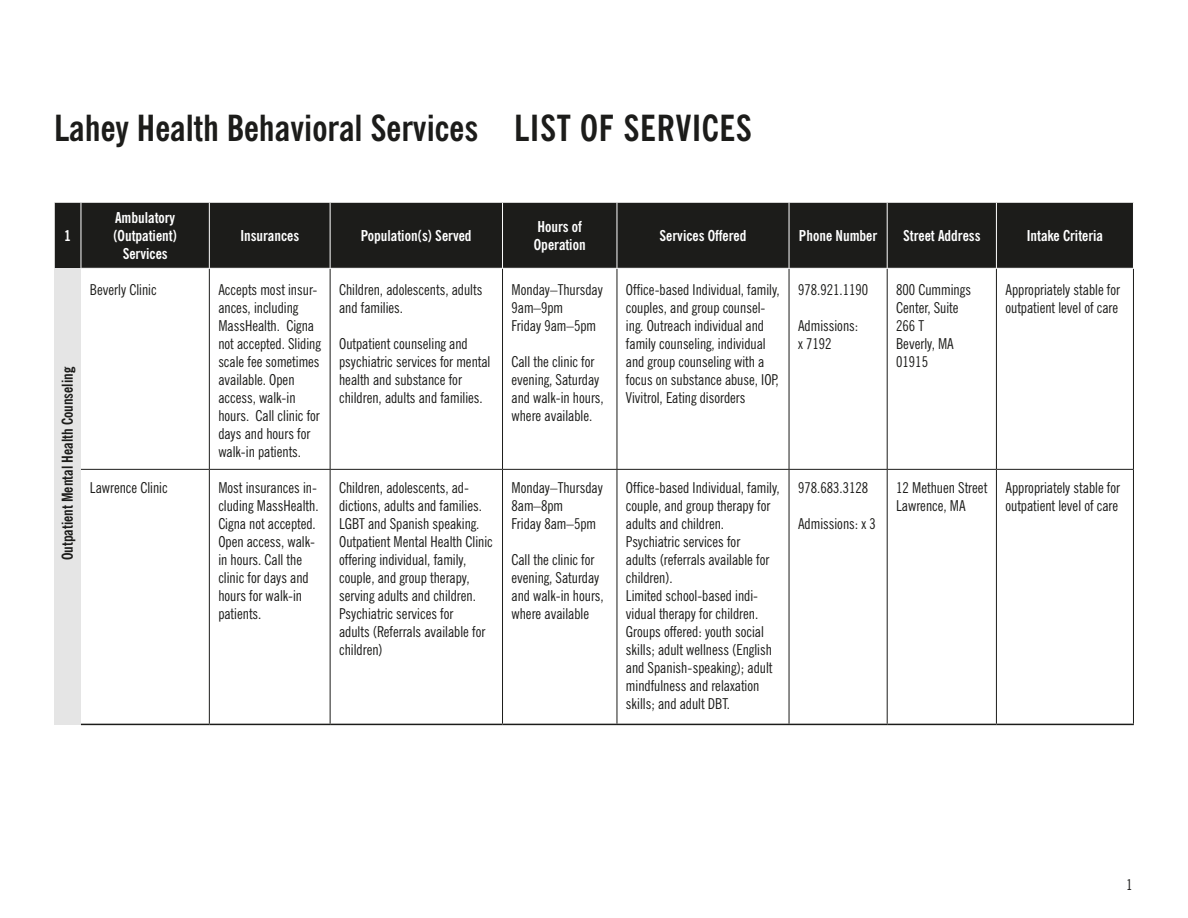
<style>
.page{position:relative;width:1188px;height:918px;background:#fff}
.page>*{position:absolute;margin:0;border:0;box-sizing:border-box;transform-origin:0 0}
.t1{font:700 condensed 36px "News Gothic BT";color:#1c1c1a}
.t2{font:condensed 15px/18px "News Gothic BT";color:#1c1c1a}
.t3{font:700 condensed 15px/18px "News Gothic BT";color:#fff;text-align:center}
.t4{font:700 condensed 15px "News Gothic BT";color:#1c1c1a}
</style>
<div class="page">
<div style="left:55px;top:203px;width:1078px;height:65px;background:#1c1c1a"></div>
<div style="left:54px;top:268px;width:27px;height:456px;background:#e5e5e5"></div>
<hr style="left:81px;top:203px;width:1px;height:65px;background:#fff">
<hr style="left:209px;top:203px;width:1px;height:65px;background:#fff">
<hr style="left:330px;top:203px;width:1px;height:65px;background:#fff">
<hr style="left:502px;top:203px;width:1px;height:65px;background:#fff">
<hr style="left:617px;top:203px;width:1px;height:65px;background:#fff">
<hr style="left:789px;top:203px;width:1px;height:65px;background:#fff">
<hr style="left:887px;top:203px;width:1px;height:65px;background:#fff">
<hr style="left:996px;top:203px;width:1px;height:65px;background:#fff">
<hr style="left:209px;top:269px;width:1px;height:200px;background:#1c1c1a">
<hr style="left:330px;top:269px;width:1px;height:200px;background:#1c1c1a">
<hr style="left:502px;top:269px;width:1px;height:200px;background:#1c1c1a">
<hr style="left:617px;top:269px;width:1px;height:200px;background:#1c1c1a">
<hr style="left:789px;top:269px;width:1px;height:200px;background:#1c1c1a">
<hr style="left:887px;top:269px;width:1px;height:200px;background:#1c1c1a">
<hr style="left:996px;top:269px;width:1px;height:200px;background:#1c1c1a">
<hr style="left:1133px;top:269px;width:1px;height:200px;background:#1c1c1a">
<svg style="left:54px;top:202px;width:27px;height:1px"></svg>
<hr style="left:81px;top:724px;width:128px;height:1px;background:#1c1c1a">
<hr style="left:209px;top:724px;width:121px;height:1px;background:#1c1c1a">
<hr style="left:330px;top:724px;width:173px;height:1px;background:#1c1c1a">
<hr style="left:503px;top:724px;width:114px;height:1px;background:#1c1c1a">
<hr style="left:617px;top:724px;width:172px;height:1px;background:#1c1c1a">
<hr style="left:789px;top:724px;width:98px;height:1px;background:#1c1c1a">
<hr style="left:887px;top:724px;width:109px;height:1px;background:#1c1c1a">
<hr style="left:996px;top:724px;width:138px;height:1px;background:#1c1c1a">
<hr style="left:81px;top:469px;width:128px;height:1px;background:#1c1c1a">
<hr style="left:209px;top:469px;width:121px;height:1px;background:#1c1c1a">
<hr style="left:209px;top:470px;width:1px;height:254px;background:#1c1c1a">
<hr style="left:330px;top:469px;width:173px;height:1px;background:#1c1c1a">
<hr style="left:330px;top:470px;width:1px;height:254px;background:#1c1c1a">
<hr style="left:503px;top:469px;width:114px;height:1px;background:#1c1c1a">
<hr style="left:502px;top:470px;width:1px;height:254px;background:#1c1c1a">
<hr style="left:617px;top:469px;width:172px;height:1px;background:#1c1c1a">
<hr style="left:617px;top:470px;width:1px;height:254px;background:#1c1c1a">
<hr style="left:789px;top:469px;width:98px;height:1px;background:#1c1c1a">
<hr style="left:789px;top:470px;width:1px;height:254px;background:#1c1c1a">
<hr style="left:887px;top:469px;width:109px;height:1px;background:#1c1c1a">
<hr style="left:887px;top:470px;width:1px;height:254px;background:#1c1c1a">
<hr style="left:996px;top:469px;width:138px;height:1px;background:#1c1c1a">
<hr style="left:996px;top:470px;width:1px;height:254px;background:#1c1c1a">
<hr style="left:1133px;top:470px;width:1px;height:254px;background:#1c1c1a">
<h1 class="t1" style="left:54px;top:106px;width:700px">Lahey Health Behavioral Services LIST OF SERVICES</h1>
<p class="t3" style="left:64px;top:227px;width:8px">1</p>
<p class="t4" style="left:58px;top:560px;width:195px;rotate:-90deg">Outpatient Mental Health Counseling</p>
<p class="t3" style="left:113px;top:209px;width:65px">Ambulatory (Outpatient)<br>Services</p>
<p class="t3" style="left:240px;top:227px;width:60px">Insurances</p>
<p class="t3" style="left:361px;top:227px;width:112px">Population(s) Served</p>
<p class="t3" style="left:534px;top:218px;width:53px;text-align:left">Hours of<br>Operation</p>
<p class="t3" style="left:660px;top:227px;width:88px">Services Offered</p>
<p class="t3" style="left:799px;top:227px;width:80px">Phone Number</p>
<p class="t3" style="left:903px;top:227px;width:79px">Street Address</p>
<p class="t3" style="left:1027px;top:227px;width:78px">Intake Criteria</p>
<p class="t2" style="left:90px;top:281px;width:68px">Beverly Clinic</p>
<p class="t2" style="left:218px;top:281px;width:104px">Accepts most insur&shy;ances, including<br>MassHealth. Cigna not accepted. Sliding scale fee sometimes available. Open access, walk-in hours. Call clinic for days and hours for walk-in patients.</p>
<p class="t2" style="left:339px;top:281px;width:145px">Children, adolescents, adults and families.</p>
<p class="t2" style="left:339px;top:335px;width:153px">Outpatient counseling and psychiatric services for mental health and substance for children, adults and families.</p>
<p class="t2" style="left:512px;top:281px;width:93px">Monday–Thursday<br>9am–9pm<br>Friday 9am–5pm</p>
<p class="t2" style="left:512px;top:353px;width:94px">Call the clinic for evening, Saturday and walk-in hours, where available.</p>
<p class="t2" style="left:90px;top:479px;width:79px">Lawrence Clinic</p>
<p class="t2" style="left:218px;top:479px;width:102px">Most insurances in&shy;cluding MassHealth.<br>Cigna not accepted.<br>Open access, walk&shy;in hours. Call the clinic for days and hours for walk-in patients.</p>
<p class="t2" style="left:339px;top:479px;width:155px">Children, adolescents, ad&shy;dictions, adults and families.<br>LGBT and Spanish speaking.<br>Outpatient Mental Health Clinic offering individual, family, couple, and group therapy, serving adults and children.<br>Psychiatric services for<br>adults (Referrals available for children)</p>
<p class="t2" style="left:512px;top:479px;width:93px">Monday–Thursday<br>8am–8pm<br>Friday 8am–5pm</p>
<p class="t2" style="left:512px;top:551px;width:94px">Call the clinic for evening, Saturday and walk-in hours, where available</p>
<p class="t2" style="left:626px;top:281px;width:155px">Office-based Individual, family, couples, and group counsel&shy;ing. Outreach individual and family counseling, individual and group counseling with a focus on substance abuse, IOP,<br>Vivitrol, Eating disorders</p>
<p class="t2" style="left:798px;top:281px;width:72px">978.921.1190</p>
<p class="t2" style="left:798px;top:317px;width:62px">Admissions: x 7192</p>
<p class="t2" style="left:896px;top:281px;width:76px">800 Cummings<br>Center, Suite<br>266 T<br>Beverly, MA<br>01915</p>
<p class="t2" style="left:1005px;top:281px;width:116px">Appropriately stable for outpatient level of care</p>
<p class="t2" style="left:626px;top:479px;width:155px">Office-based Individual, family, couple, and group therapy for adults and children.<br>Psychiatric services for<br>adults (referrals available for children).<br>Limited school-based indi&shy;vidual therapy for children.<br>Groups offered: youth social skills; adult wellness (English and Spanish-speaking); adult mindfulness and relaxation skills; and adult DBT.</p>
<p class="t2" style="left:798px;top:479px;width:72px">978.683.3128</p>
<p class="t2" style="left:798px;top:515px;width:79px">Admissions: x 3</p>
<p class="t2" style="left:896px;top:479px;width:93px">12 Methuen Street<br>Lawrence, MA</p>
<p class="t2" style="left:1005px;top:479px;width:116px">Appropriately stable for outpatient level of care</p>
<p class="t2" style="left:1126px;top:875px;width:8px">1</p>
</div>
